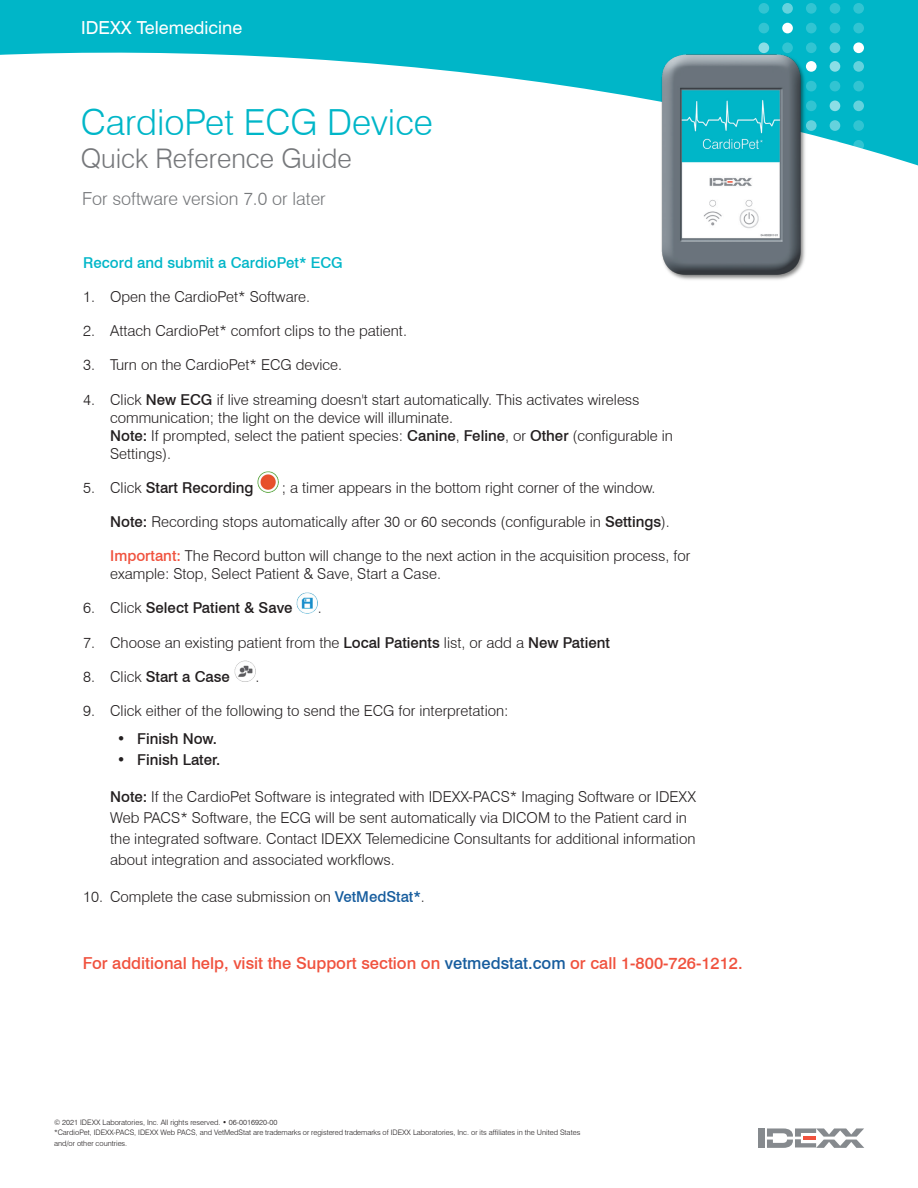
<style>
.page{position:relative;width:918px;height:1188px;background:#fff}
.page>*{position:absolute;margin:0;border:0;box-sizing:border-box;transform-origin:0 0}
.t1{font:300 36px "Swiss 721 BT";color:#00b6c8}
.t2{font:300 27px "Swiss 721 BT";color:#76787b}
.t3{font:300 18px "Swiss 721 BT";color:#76787b}
.t4{font:18px "Swiss 721 BT";color:#fff}
.t5{font:500 16.5px "Swiss 721 BT";color:#f0523e}
.body_copy_10_14{font:300 15px/18px "Swiss 721 BT";color:#231f20}
.body_copy_10_14-2{font:500 15px "Swiss 721 BT";color:#231f20}
.body_copy_10_14-3{font:500 15px "Swiss 721 BT";color:#00b6c8}
.t6{font:300 7.5px/10.5px "Swiss 721 BT";color:#231f20}
.s1{font-weight:500}
.s2{font-weight:300}
.s3{font-weight:500;color:#f0523e}
.s4{font-weight:500;color:#175d9e}
.s5{color:#175d9e}
</style>
<div class="page">
<svg style="left:0;top:0;width:918px;height:166px"></svg>
<img style="left:258px;top:472px;width:21px;height:20px">
<img style="left:297px;top:592px;width:21px;height:21px">
<img style="left:234px;top:661px;width:21px;height:21px">
<div style="left:758px;top:1128px;width:7px;height:20px;background:#868a8e"></div>
<svg style="left:767px;top:1128px;width:97px;height:20px"></svg>
<svg style="left:853px;top:140px;width:11px;height:11px"></svg>
<svg style="left:853px;top:61px;width:11px;height:11px"></svg>
<div style="left:853px;top:101px;width:11px;height:10px;background:#65d2dd;border-radius:50%"></div>
<div style="left:853px;top:81px;width:11px;height:10px;background:#32c4d2;border-radius:50%"></div>
<div style="left:853px;top:120px;width:11px;height:11px;background:#32c4d2;border-radius:50%"></div>
<div style="left:782px;top:23px;width:11px;height:10px;background:#fff;border-radius:50%"></div>
<div style="left:830px;top:23px;width:10px;height:10px;background:#32c4d2;border-radius:50%"></div>
<div style="left:806px;top:23px;width:11px;height:10px;background:#32c4d2;border-radius:50%"></div>
<div style="left:853px;top:23px;width:11px;height:10px;background:#32c4d2;border-radius:50%"></div>
<div style="left:759px;top:23px;width:10px;height:10px;background:#32c4d2;border-radius:50%"></div>
<div style="left:782px;top:3px;width:11px;height:11px;background:#65d2dd;border-radius:50%"></div>
<div style="left:830px;top:3px;width:10px;height:11px;background:#32c4d2;border-radius:50%"></div>
<div style="left:806px;top:3px;width:11px;height:11px;background:#32c4d2;border-radius:50%"></div>
<div style="left:853px;top:3px;width:11px;height:11px;background:#32c4d2;border-radius:50%"></div>
<div style="left:759px;top:3px;width:10px;height:11px;background:#32c4d2;border-radius:50%"></div>
<div style="left:853px;top:42px;width:11px;height:11px;background:#fff;border-radius:50%"></div>
<img style="left:623px;top:28px;width:218px;height:252px">
<p class="t4" style="left:81px;top:17px;width:162px">IDEXX Telemedicine</p>
<p class="t1" style="left:81px;top:101px;width:354px">CardioPet ECG Device</p>
<p class="t2" style="left:81px;top:142px;width:273px">Quick Reference Guide</p>
<p class="t3" style="left:82px;top:187px;width:245px">For software version 7.0 or later</p>
<p class="body_copy_10_14-3" style="left:83px;top:253px;width:261px">Record and submit a CardioPet* ECG</p>
<p class="body_copy_10_14" style="left:83px;top:287px;width:229px">1. Open the CardioPet* Software.</p>
<p class="body_copy_10_14" style="left:83px;top:322px;width:325px">2. Attach CardioPet* comfort clips to the patient.</p>
<p class="body_copy_10_14" style="left:83px;top:356px;width:260px">3. Turn on the CardioPet* ECG device.</p>
<p class="body_copy_10_14" style="left:110px;top:390px;width:564px;text-indent:-27px">4. Click <span class="s1">New ECG</span> if live streaming doesn't start automatically. This activates wireless communication; the light on the device will illuminate.<br><span class="s1">Note:</span> If prompted, select the patient species: <span class="s1">Canine</span>, <span class="s1">Feline</span>, or <span class="s1">Other</span> (configurable in Settings).</p>
<p class="body_copy_10_14-2" style="left:83px;top:478px;width:172px"><span class="s2">5. Click</span> Start Recording</p>
<p class="body_copy_10_14" style="left:282px;top:478px;width:375px">; a timer appears in the bottom right corner of the window.</p>
<p class="body_copy_10_14" style="left:110px;top:512px;width:561px"><span class="s1">Note:</span> Recording stops automatically after 30 or 60 seconds (configurable in <span class="s1">Settings</span>).</p>
<p class="body_copy_10_14" style="left:110px;top:547px;width:582px"><span class="s3">Important:</span> The Record button will change to the next action in the acquisition process, for example: Stop, Select Patient &amp; Save, Start a Case.</p>
<p class="body_copy_10_14-2" style="left:83px;top:599px;width:211px"><span class="s2">6. Click</span> Select Patient &amp; Save</p>
<p class="body_copy_10_14" style="left:318px;top:599px;width:5px">.</p>
<p class="body_copy_10_14" style="left:83px;top:633px;width:528px">7. Choose an existing patient from the <span class="s1">Local Patients</span> list, or add a <span class="s1">New Patient</span></p>
<p class="body_copy_10_14-2" style="left:83px;top:667px;width:148px"><span class="s2">8. Click</span> Start a Case</p>
<p class="body_copy_10_14" style="left:255px;top:667px;width:5px">.</p>
<p class="body_copy_10_14" style="left:83px;top:701px;width:427px">9. Click either of the following to send the ECG for interpretation:</p>
<p class="body_copy_10_14-2" style="left:117px;top:729px;width:102px">• Finish Now.</p>
<p class="body_copy_10_14-2" style="left:117px;top:750px;width:105px">• Finish Later.</p>
<p class="body_copy_10_14" style="left:110px;top:786px;width:588px;line-height:21px"><span class="s1">Note:</span> If the CardioPet Software is integrated with IDEXX-PACS* Imaging Software or IDEXX Web PACS* Software, the ECG will be sent automatically via DICOM to the Patient card in the integrated software. Contact IDEXX Telemedicine Consultants for additional information about integration and associated workflows.</p>
<p class="body_copy_10_14" style="left:83px;top:888px;width:343px">10. Complete the case submission on <span class="s4">VetMedStat*</span>.</p>
<p class="t5" style="left:83px;top:953px;width:662px">For additional help, visit the Support section on <span class="s5">vetmedstat.com</span> or call 1-800-726-1212.</p>
<p class="t6" style="left:54px;top:1117px;width:528px">© 2021 IDEXX Laboratories, Inc. All rights reserved. • 06-0016920-00<br>*CardioPet, IDEXX-PACS, IDEXX Web PACS, and VetMedStat are trademarks or registered trademarks of IDEXX Laboratories, Inc. or its affiliates in the United States and/or other countries.</p>
</div>
